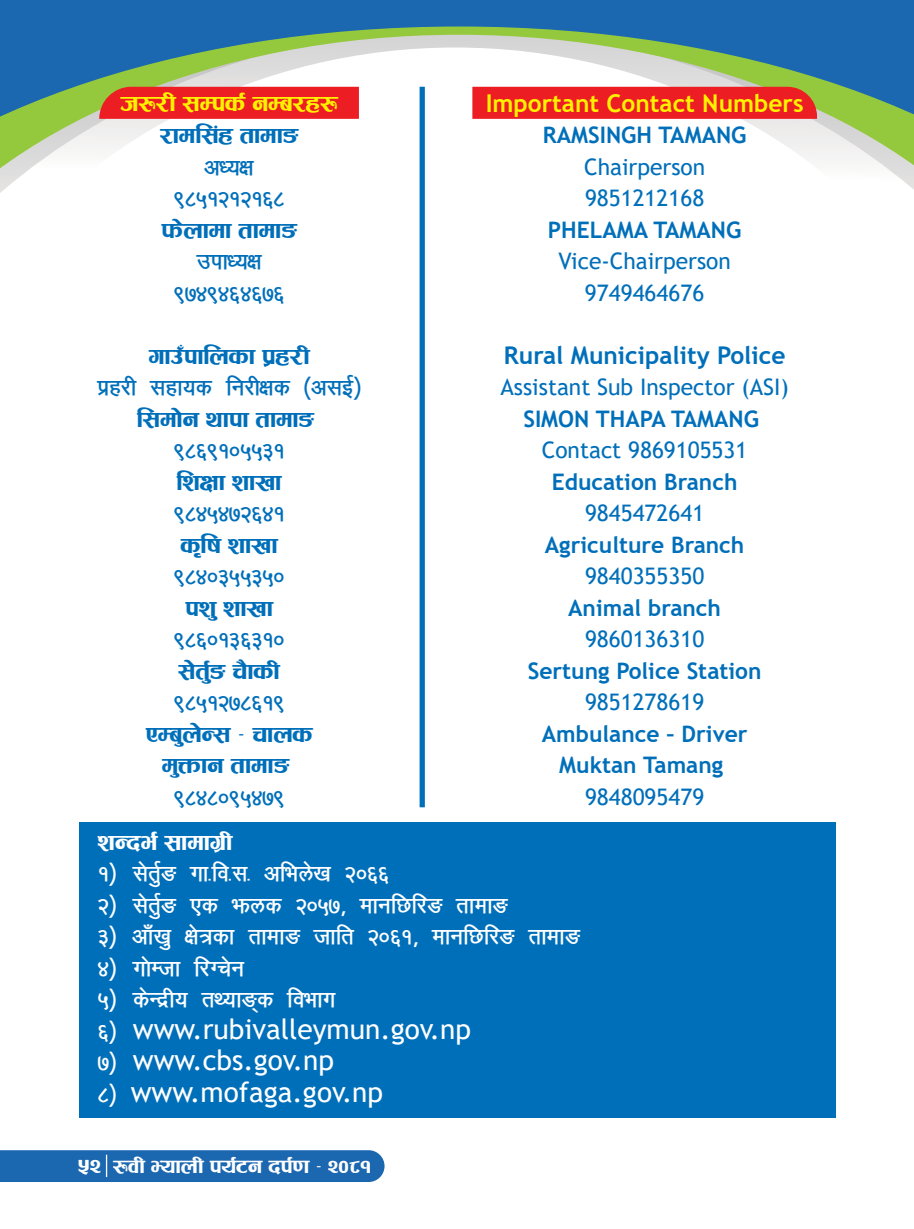
<style>
.page{position:relative;width:914px;height:1229px;background:#fff}
.page>*{position:absolute;margin:0;border:0;box-sizing:border-box;transform-origin:0 0}
.t1{font:800 28px/31.5px "Shreenath";color:#fff}
.t2{font:800 28px/31.5px "Shreenath";color:#006fba;text-align:center}
.t3{font:28px/31.5px "Ganesh";color:#006fba;text-align:center}
.t4{font:28px/31.5px "Trebuchet MS";color:#fff}
.t5{font:28px "Ganesh";color:#fff200}
.t6{font:28px "Ganesh";color:#fff}
.t7{font:24.5px "Ganesh";color:#fff}
.t8{font:700 24.5px "Trebuchet MS";color:#fff200}
.t9{font:700 24.5px "Trebuchet MS";color:#006fba}
.t10{font:22.75px/31.5px "Trebuchet MS";color:#006fba}
.t11{font:700 22.75px/31.5px "Trebuchet MS";color:#006fba;text-align:center}
.s1{font-family:"Shreenath";font-weight:800}
.s2{font-size:26.25px}
</style>
<div class="page">
<div style="left:79px;top:822px;width:756px;height:295px;background:#006fba"></div>
<div style="left:419px;top:87px;width:6px;height:720px;background:#006fba"></div>
<svg style="left:0;top:0;width:913px;height:251px"></svg>
<div style="left:99px;top:87px;width:260px;height:32px;background:#ed1d24"></div>
<div style="left:472px;top:87px;width:345px;height:32px;background:#ed1d24"></div>
<div style="left:0;top:1150px;width:384px;height:32px;background:#1b67b0"></div>
<p class="t5" style="left:121px;top:92px;width:219px">h?/L ;Dks{gDa/x?</p>
<p class="t3" style="left:160px;top:121px;width:140px">/fdl;+x tfdfª</p>
<p class="t2" style="left:174px;top:152px;width:112px">cWoIf (*%!@!@!^*</p>
<p class="t3" style="left:161px;top:216px;width:137px">km]nfdf tfdfª</p>
<p class="t2" style="left:174px;top:246px;width:112px">pkfWoIf (&amp;$($^$^&amp;^</p>
<p class="t3" style="left:149px;top:342px;width:162px">ufp“kflnsf k|x/L</p>
<p class="t2" style="left:97px;top:372px;width:265px">k|x/L ;xfos lg/LIfs -c;O{_</p>
<p class="t3" style="left:137px;top:405px;width:179px">l;df]g yfkf tfdfª</p>
<p class="t2" style="left:174px;top:435px;width:112px">(*^(!)%%#!</p>
<p class="t3" style="left:177px;top:468px;width:106px">lzIff zfvf</p>
<p class="t2" style="left:174px;top:498px;width:112px">(*$%$&amp;@^$!</p>
<p class="t3" style="left:181px;top:531px;width:98px">s[lif zfvf</p>
<p class="t2" style="left:174px;top:561px;width:112px">(*$)#%%#%)</p>
<p class="t3" style="left:185px;top:594px;width:89px">kz'zfvf</p>
<p class="t2" style="left:174px;top:624px;width:112px">(*^)!#^#!)</p>
<p class="t3" style="left:179px;top:657px;width:103px">;]t{'ª r}fsL</p>
<p class="t2" style="left:174px;top:687px;width:112px">(*%!@&amp;*^!(</p>
<p class="t3" style="left:146px;top:720px;width:168px">PDa'n]G; – rfns d'Qmfg tfdfª</p>
<p class="t2" style="left:174px;top:782px;width:112px">(*$*)(%$&amp;(</p>
<p class="t8" style="left:485px;top:87px;width:319px">Important Contact Numbers</p>
<p class="t11" style="left:543px;top:119px;width:205px">RAMSINGH TAMANG</p>
<p class="t10" style="left:584px;top:151px;width:123px">Chairperson<br>9851212168</p>
<p class="t11" style="left:548px;top:214px;width:195px">PHELAMA TAMANG</p>
<p class="t10" style="left:558px;top:245px;width:174px;text-align:center">Vice-Chairperson<br>9749464676</p>
<p class="t9" style="left:504px;top:339px;width:283px">Rural Municipality Police</p>
<p class="t10" style="left:500px;top:371px;width:290px">Assistant Sub Inspector (ASI)</p>
<p class="t11" style="left:523px;top:403px;width:237px">SIMON THAPA TAMANG</p>
<p class="t10" style="left:542px;top:434px;width:207px">Contact 9869105531</p>
<p class="t11" style="left:552px;top:466px;width:187px">Education Branch</p>
<p class="t10" style="left:585px;top:497px;width:121px">9845472641</p>
<p class="t11" style="left:545px;top:529px;width:201px">Agriculture Branch</p>
<p class="t10" style="left:585px;top:560px;width:121px">9840355350</p>
<p class="t11" style="left:568px;top:592px;width:154px">Animal branch</p>
<p class="t10" style="left:585px;top:623px;width:121px">9860136310</p>
<p class="t11" style="left:527px;top:655px;width:235px">Sertung Police Station</p>
<p class="t10" style="left:585px;top:686px;width:121px">9851278619</p>
<p class="t11" style="left:542px;top:718px;width:207px">Ambulance – Driver<br>Muktan Tamang</p>
<p class="t10" style="left:585px;top:781px;width:121px">9848095479</p>
<p class="t6" style="left:98px;top:829px;width:143px">zGbe{;fdfu|L</p>
<p class="t1" style="left:98px;top:858px;width:483px">!_ ;]t{'ª uf=lj=;= clen]v @)^^<br>@_ ;]t{'ª Ps emns @)%&amp;, dfgl5l/ª tfdfª<br>#_ cfFv' If]qsf tfdfª hflt @)^!, dfgl5l/ª tfdfª $_ uf]Dhf l/Ur]g<br>%_ s]Gb|Lo tYofª\s ljefu</p>
<p class="t4" style="left:98px;top:1012px;width:374px"><span class="s1">^_</span> www.rubivalleymun.gov.np <span class="s1">&amp;_</span> www.cbs.gov.np<br><span class="s1">*_</span> www.mofaga.gov.np</p>
<p class="t7" style="left:79px;top:1155px;width:294px"><span class="s2">%@</span> ?jL EofnL ko{6g bk{0f – @)*!</p>
</div>
